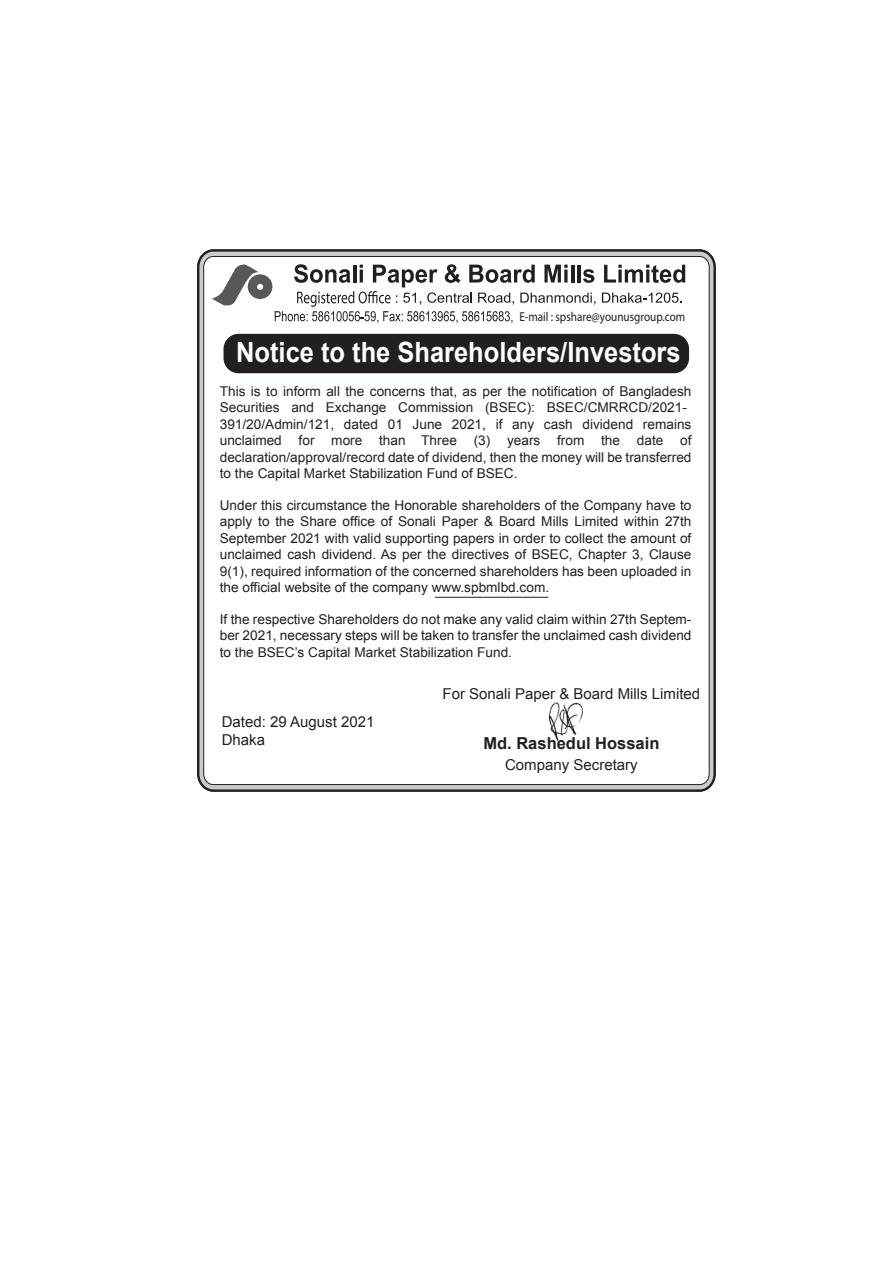
<style>
.page{position:relative;width:893px;height:1263px;background:#fff}
.page>*{position:absolute;margin:0;border:0;box-sizing:border-box;transform-origin:0 0}
.t1{font:700 27.9px "Arial";color:#fff;scale:.91 1}
.t2{font:700 16.5px "Arial";color:#231f20}
.t3{font:15px/18px "Arial";color:#231f20}
.t4{font:13.5px/16.5px "Arial";color:#231f20;text-align:justify}
.t5{font:12.9px "Myriad Pro";color:#231f20;scale:.87 1}
</style>
<div class="page">
<svg style="left:198px;top:250px;width:517px;height:540px;background:#b0b1b3"></svg>
<div style="left:197px;top:249px;width:519px;height:543px;border:2px solid #231f20;border-radius:16px"></div>
<div style="left:204px;top:256px;width:505px;height:528px;background:#fff;border-radius:10px"></div>
<svg style="left:604px;top:265px;width:81px;height:18px"></svg>
<svg style="left:602px;top:293px;width:80px;height:10px"></svg>
<div style="left:248px;top:274px;width:24px;height:25px;background:#57585a;border-radius:50%"></div>
<svg style="left:212px;top:264px;width:51px;height:42px"></svg>
<svg style="left:275px;top:264px;width:320px;height:59px"></svg>
<img style="left:548px;top:702px;width:35px;height:39px">
<div style="left:224px;top:334px;width:465px;height:39px;background:#231f20;border-radius:15px"></div>
<hr style="left:435px;top:597px;width:113px;height:1px;background:#231f20">
<p class="t5" style="left:519px;top:309px;width:192px">E-mail : spshare@younusgroup.com</p>
<h1 class="t1" style="left:236px;top:334px;width:490px">Notice to the Shareholders/Investors</h1>
<p class="t4" style="left:220px;top:383px;width:473px;text-align:left">This is to inform all the concerns that, as per the notification of Bangladesh Securities and Exchange Commission (BSEC): BSEC/CMRRCD/2021- 391/20/Admin/121, dated 01 June 2021, if any cash dividend remains unclaimed for more than Three (3) years from the date of declaration/approval/record date of dividend, then the money will be transferred to the Capital Market Stabilization Fund of BSEC.</p>
<p class="t4" style="left:220px;top:497px;width:473px">Under this circumstance the Honorable shareholders of the Company have to apply to the Share office of Sonali Paper &amp; Board Mills Limited within 27th September 2021 with valid supporting papers in order to collect the amount of unclaimed cash dividend. As per the directives of BSEC, Chapter 3, Clause 9(1), required information of the concerned shareholders has been uploaded in the official website of the company www.spbmlbd.com.</p>
<p class="t4" style="left:220px;top:611px;width:473px">If the respective Shareholders do not make any valid claim within 27th Septem&shy;ber 2021, necessary steps will be taken to transfer the unclaimed cash dividend to the BSEC’s Capital Market Stabilization Fund.</p>
<p class="t3" style="left:222px;top:713px;width:154px">Dated: 29 August 2021<br>Dhaka</p>
<p class="t3" style="left:443px;top:685px;width:259px">For Sonali Paper &amp; Board Mills Limited</p>
<p class="t2" style="left:483px;top:732px;width:178px">Md. Rashedul Hossain</p>
<p class="t3" style="left:505px;top:756px;width:134px">Company Secretary</p>
</div>
